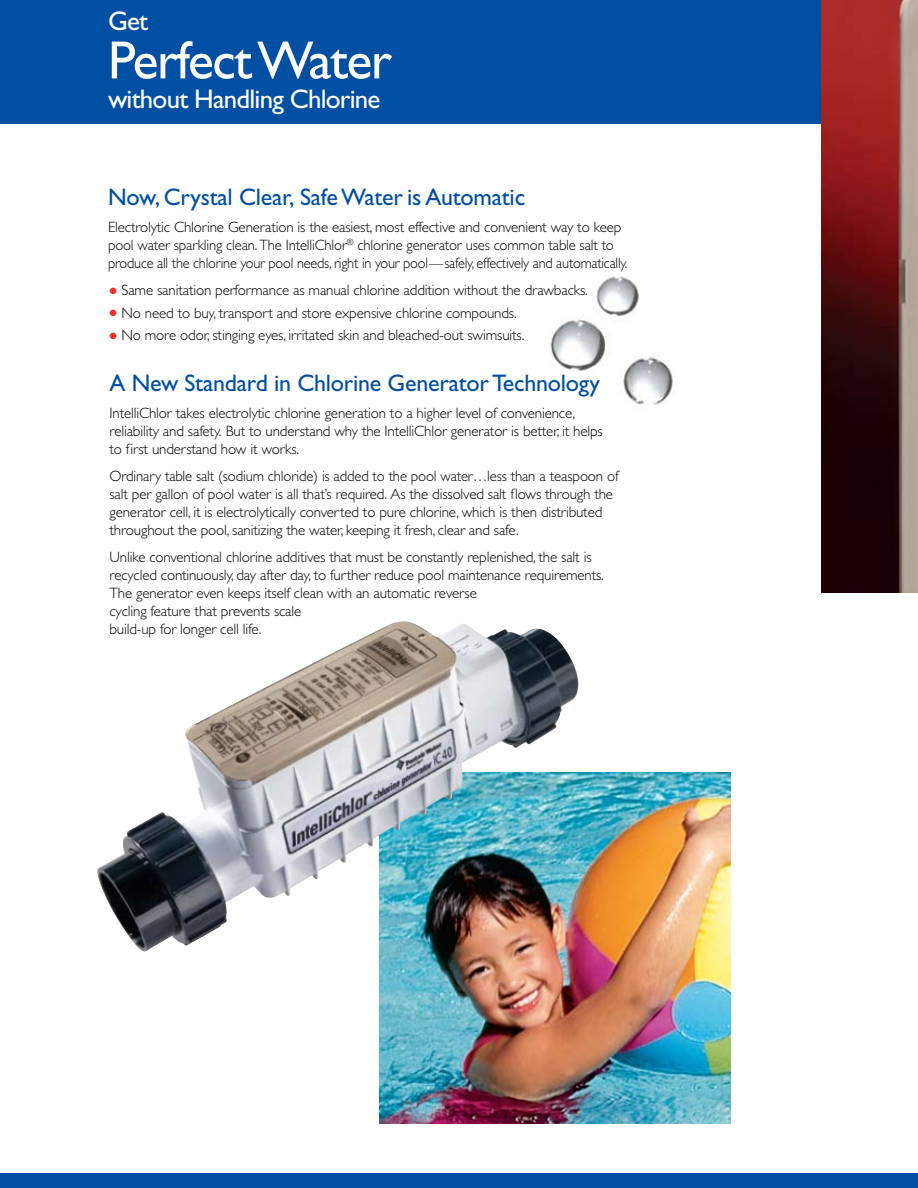
<style>
.page{position:relative;width:918px;height:1188px;background:#fff}
.page>*{position:absolute;margin:0;border:0;box-sizing:border-box;transform-origin:0 0}
.t1{font:54px "Gill Sans Std";letter-spacing:-.03em;color:#fff}
.t2{font:27px "Gill Sans Std";letter-spacing:-.03em;color:#fff}
.t3{font:24px "Gill Sans Std";letter-spacing:-.01em;color:#004fa3}
.t4{font:300 15px/18px "Gill Sans Std";letter-spacing:-.01em;color:#000}
.s1{font-weight:800;font-size:20.25px;color:#ee3224}
</style>
<div class="page">
<img style="left:380px;top:772px;width:351px;height:352px">
<img style="left:97px;top:621px;width:488px;height:334px">
<div style="left:0;top:0;width:831px;height:123px;background:#004fa3"></div>
<div style="left:0;top:1174px;width:918px;height:14px;background:#004fa3"></div>
<img style="left:821px;top:0;width:97px;height:592px">
<img style="left:550px;top:276px;width:89px;height:95px">
<img style="left:619px;top:354px;width:54px;height:51px">
<h2 class="t2" style="left:108px;top:6px;width:42px">Get</h2>
<h1 class="t1" style="left:108px;top:29px;width:286px">Perfect Water</h1>
<h2 class="t2" style="left:108px;top:84px;width:274px">without Handling Chlorine</h2>
<h3 class="t3" style="left:108px;top:184px;width:419px">Now, Crystal Clear, Safe Water is Automatic</h3>
<p class="t4" style="left:108px;top:219px;width:521px">Electrolytic Chlorine Generation is the easiest, most effective and convenient way to keep pool water sparkling clean. The IntelliChlor<sup>®</sup> chlorine generator uses common table salt to produce all the chlorine your pool needs, right in your pool—safely, effectively and automatically.</p>
<p class="t4" style="left:108px;top:282px;width:481px"><span class="s1">•</span> Same sanitation performance as manual chlorine addition without the drawbacks.</p>
<p class="t4" style="left:108px;top:304px;width:410px"><span class="s1">•</span> No need to buy, transport and store expensive chlorine compounds.</p>
<p class="t4" style="left:108px;top:327px;width:418px"><span class="s1">•</span> No more odor, stinging eyes, irritated skin and bleached-out swimsuits.</p>
<h3 class="t3" style="left:110px;top:370px;width:492px">A New Standard in Chlorine Generator Technology</h3>
<p class="t4" style="left:110px;top:405px;width:495px">IntelliChlor takes electrolytic chlorine generation to a higher level of convenience, reliability and safety. But to understand why the IntelliChlor generator is better, it helps to first understand how it works.</p>
<p class="t4" style="left:109px;top:468px;width:511px">Ordinary table salt (sodium chloride) is added to the pool water…less than a teaspoon of salt per gallon of pool water is all that’s required. As the dissolved salt flows through the generator cell, it is electrolytically converted to pure chlorine, which is then distributed throughout the pool, sanitizing the water, keeping it fresh, clear and safe.</p>
<p class="t4" style="left:109px;top:549px;width:496px">Unlike conventional chlorine additives that must be constantly replenished, the salt is recycled continuously, day after day, to further reduce pool maintenance requirements.<br>The generator even keeps itself clean with an automatic reverse<br>cycling feature that prevents scale<br>build-up for longer cell life.</p>
</div>
